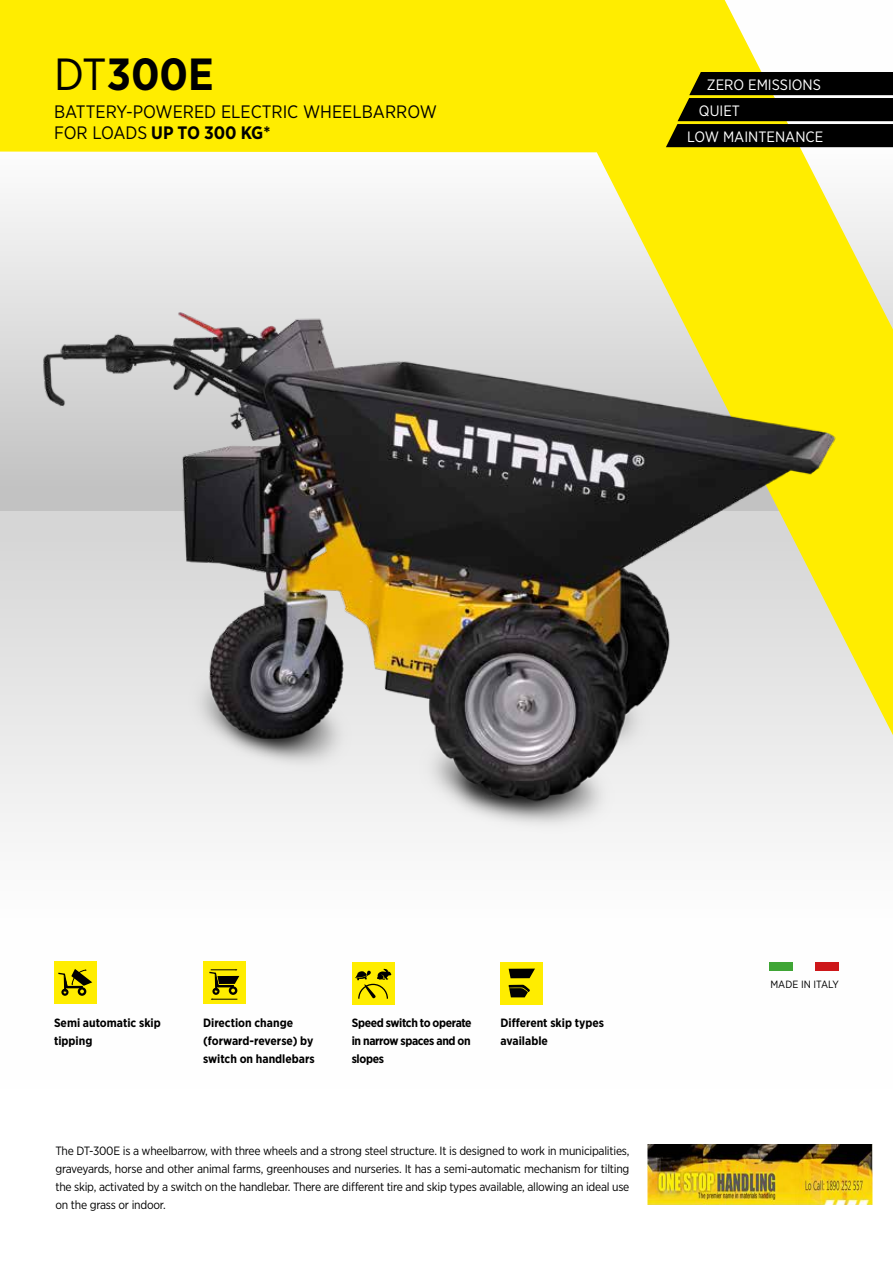
<style>
.page{position:relative;width:893px;height:1263px;background:#fff}
.page>*{position:absolute;margin:0;border:0;box-sizing:border-box;transform-origin:0 0}
.t1{font:700 45px "Gotham Narrow";color:#000}
.t2{font:18px/21.6px "Gotham Narrow";color:#000}
.t3{font:15px "Gotham Narrow";color:#fff}
.t4{font:12px/18px "Gotham Narrow";letter-spacing:-.02em;color:#000;text-align:justify}
.t5{font:700 12px/18px "Gotham Narrow";color:#000}
.t6{font:10.5px "Gotham Narrow";color:#000}
.s1{font-weight:400}
.s2{font-weight:700}
</style>
<div class="page">
<svg style="left:0;top:0;width:893px;height:176px;fill:#ffed00"></svg>
<svg style="left:666px;top:72px;width:227px;height:75px;background:#252309"></svg>
<div style="left:769px;top:962px;width:24px;height:8px;background:#3fa535"></div>
<div style="left:815px;top:962px;width:24px;height:8px;background:#cd171a"></div>
<div style="left:203px;top:961px;width:43px;height:42px;background:#ffed00"></div>
<div style="left:54px;top:961px;width:43px;height:42px;background:#ffed00"></div>
<svg style="left:58px;top:969px;width:34px;height:27px"></svg>
<svg style="left:209px;top:969px;width:30px;height:31px"></svg>
<div style="left:352px;top:962px;width:42px;height:42px;background:#ffed00"></div>
<svg style="left:355px;top:969px;width:36px;height:30px"></svg>
<div style="left:500px;top:962px;width:43px;height:42px;background:#ffed00"></div>
<svg style="left:509px;top:968px;width:26px;height:10px"></svg>
<svg style="left:508px;top:985px;width:22px;height:12px"></svg>
<img style="left:0;top:176px;width:893px;height:658px">
<img style="left:647px;top:1145px;width:226px;height:59px">
<h1 class="t1" style="left:54px;top:45px;width:161px"><span class="s1">DT</span>300E</h1>
<h2 class="t2" style="left:54px;top:100px;width:384px">BATTERY-POWERED ELECTRIC WHEELBARROW<br>FOR LOADS <span class="s2">UP TO 300 KG*</span></h2>
<p class="t3" style="left:707px;top:75px;width:116px">ZERO EMISSIONS</p>
<p class="t3" style="left:699px;top:101px;width:43px">QUIET</p>
<p class="t3" style="left:687px;top:127px;width:138px">LOW MAINTENANCE</p>
<p class="t5" style="left:54px;top:1014px;width:108px">Semi automatic skip tipping</p>
<p class="t5" style="left:203px;top:1014px;width:113px">Direction change (forward-reverse) by switch on handlebars</p>
<p class="t5" style="left:352px;top:1014px;width:121px;text-align:justify">Speed switch to operate in narrow spaces and on slopes</p>
<p class="t5" style="left:500px;top:1014px;width:105px">Different skip types available</p>
<p class="t4" style="left:55px;top:1141px;width:576px">The DT-300E is a wheelbarrow, with three wheels and a strong steel structure. It is designed to work in municipalities, graveyards, horse and other animal farms, greenhouses and nurseries. It has a semi-automatic mechanism for tilting the skip, activated by a switch on the handlebar. There are different tire and skip types available, allowing an ideal use on the grass or indoor.</p>
<p class="t6" style="left:770px;top:977px;width:70px">MADE IN ITALY</p>
</div>
